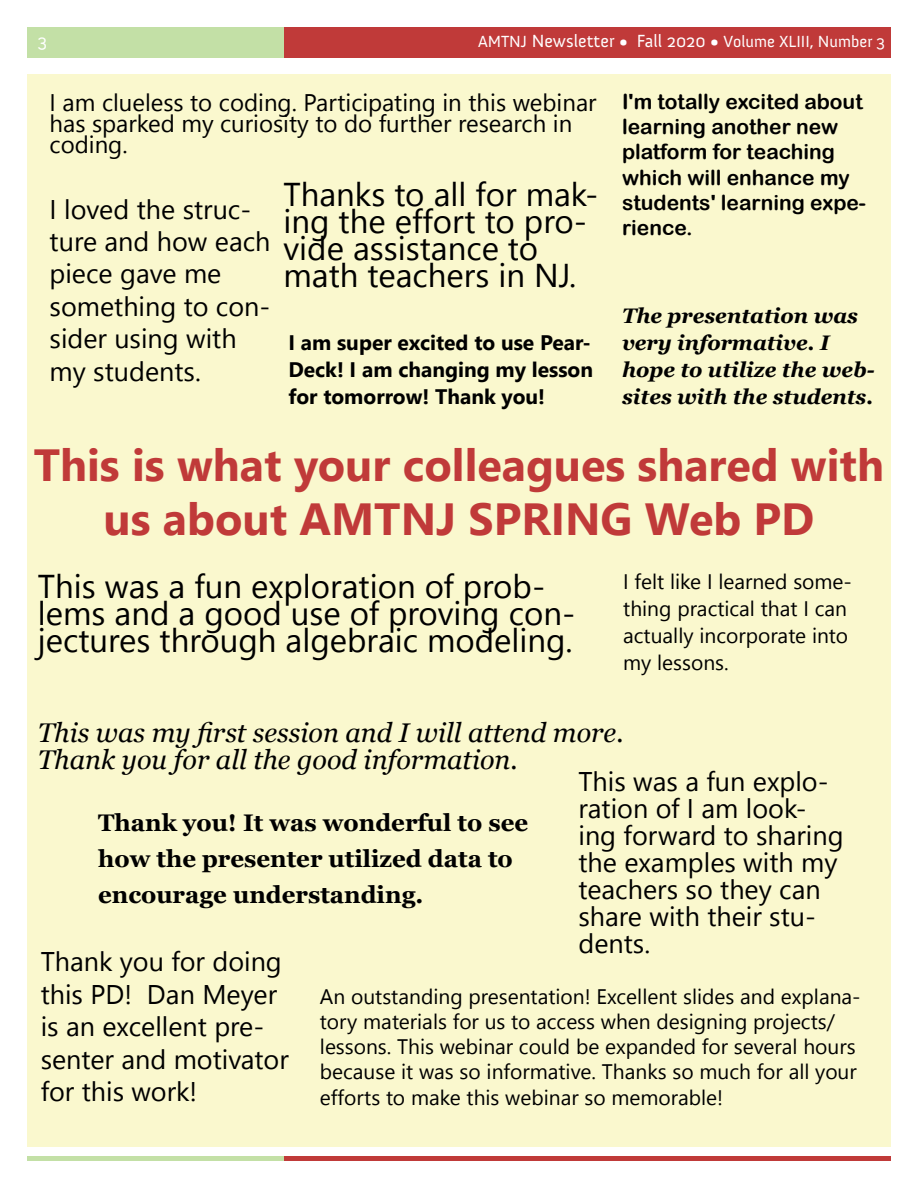
<style>
.page{position:relative;width:918px;height:1188px;background:#fff}
.page>*{position:absolute;margin:0;border:0;box-sizing:border-box;transform-origin:0 0}
.t1{font:700 45px/54px "Leelawadee UI";color:#c03a39;text-align:center}
.t2{font:33px/27px "Leelawadee UI";color:#000}
.t3{font:27px/32.4px "Leelawadee UI";color:#000}
.t4{font:italic 27px/27px "Georgia";color:#000}
.t5{font:24px/21px "Leelawadee UI";color:#000}
.t6{font:700 24px/36px "Georgia";color:#000}
.t7{font:21px/25.2px "Leelawadee UI";color:#000}
.t8{font:21px/25.2px "Arial Rounded MT Bold";color:#000}
.t9{font:italic 700 21px/27px "Georgia";color:#000}
.t10{font:700 21px/27px "Leelawadee UI";color:#000;text-align:justify}
.t11{font:18px "Anivers";color:#fff}
.t12{font:16.5px "Anivers";color:#fff}
.s1{font-size:18px}
</style>
<div class="page">
<div style="left:284px;top:27px;width:607px;height:30px;background:#c03a39"></div>
<div style="left:27px;top:27px;width:257px;height:30px;background:#c3e0a6"></div>
<div style="left:284px;top:1156px;width:607px;height:5px;background:#c03a39"></div>
<div style="left:27px;top:1156px;width:257px;height:5px;background:#c3e0a6"></div>
<div style="left:27px;top:74px;width:864px;height:1073px;background:#faf8ce"></div>
<p class="t11" style="left:38px;top:31px;width:11px">3</p>
<p class="t12" style="left:478px;top:33px;width:409px">AMTNJ <span class="s1">Newsletter • Fall 2020 •</span> Volume XLIII, Number 3</p>
<p class="t5" style="left:50px;top:91px;width:549px">I am clueless to coding. Participating in this webinar has sparked my curiosity to do further research in coding.</p>
<p class="t3" style="left:50px;top:191px;width:222px">I loved the struc&shy;ture and how each piece gave me something to con&shy;sider using with my students.</p>
<h2 class="t2" style="left:284px;top:179px;width:316px">Thanks to all for mak&shy;ing the effort to pro&shy;vide assistance to math teachers in NJ.</h2>
<p class="t10" style="left:288px;top:328px;width:306px">I am super excited to use Pear-Deck! I am changing my lesson for tomorrow! Thank you!</p>
<p class="t8" style="left:622px;top:89px;width:245px">I'm totally excited about learning another new platform for teaching which will enhance my students' learning expe&shy;rience.</p>
<p class="t9" style="left:622px;top:302px;width:254px">The presentation was very informative. I hope to utilize the web&shy;sites with the students.</p>
<h1 class="t1" style="left:34px;top:435px;width:852px">This is what your colleagues shared with us about AMTNJ SPRING Web PD</h1>
<h2 class="t2" style="left:38px;top:571px;width:539px">This was a fun exploration of prob&shy;lems and a good use of proving con&shy;jectures through algebraic modeling.</h2>
<p class="t7" style="left:623px;top:567px;width:230px;line-height:27px">I felt like I learned some&shy;thing practical that I can actually incorporate into my lessons.</p>
<p class="t4" style="left:38px;top:719px;width:587px">This was my first session and I will attend more.<br>Thank you for all the good information.</p>
<p class="t3" style="left:578px;top:766px;width:267px;line-height:27px">This was a fun explo&shy;ration of I am look&shy;ing forward to sharing the examples with my teachers so they can share with their stu&shy;dents.</p>
<p class="t6" style="left:98px;top:805px;width:432px">Thank you! It was wonderful to see how the presenter utilized data to encourage understanding.</p>
<p class="t3" style="left:41px;top:944px;width:250px">Thank you for doing this PD! Dan Meyer is an excellent pre&shy;senter and motivator for this work!</p>
<p class="t7" style="left:320px;top:983px;width:542px">An outstanding presentation! Excellent slides and explana&shy;tory materials for us to access when designing projects/ lessons. This webinar could be expanded for several hours because it was so informative. Thanks so much for all your efforts to make this webinar so memorable!</p>
</div>
